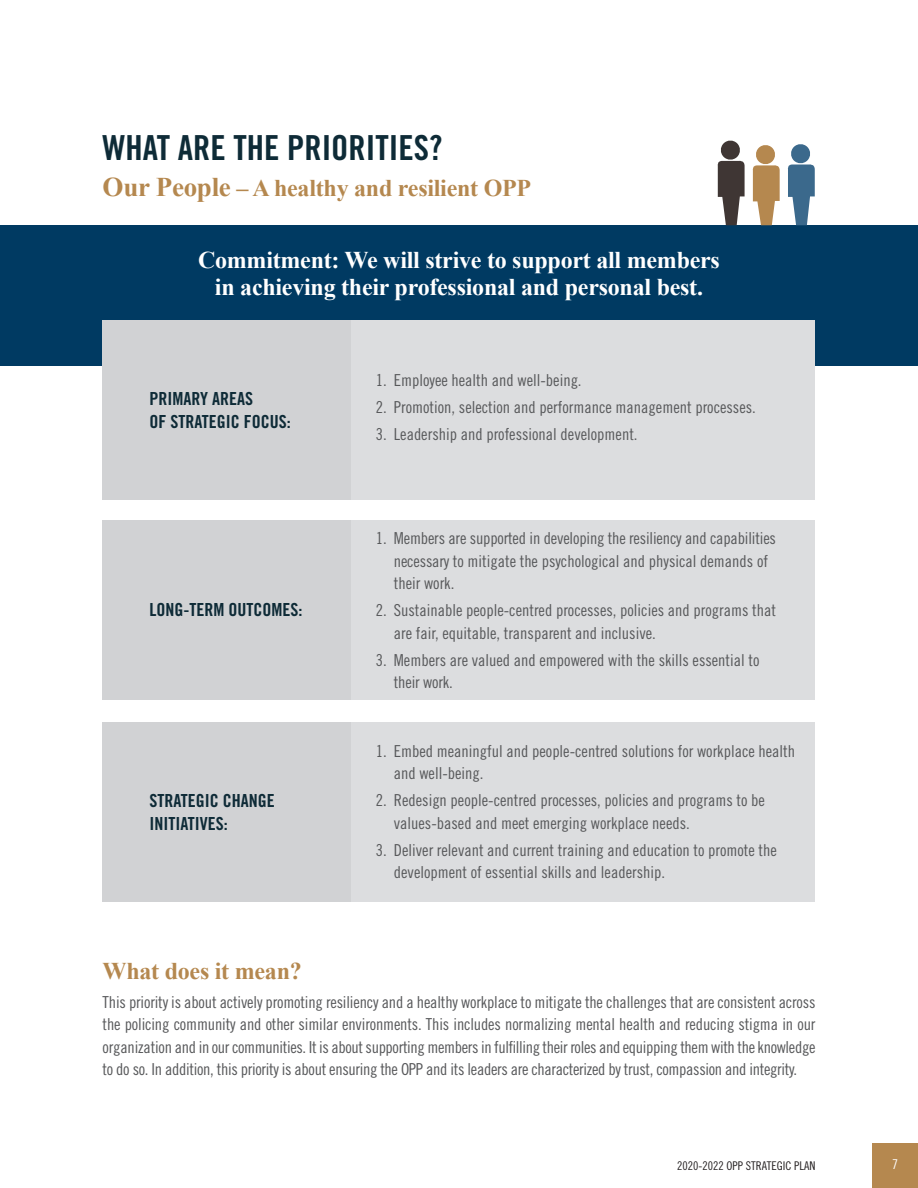
<style>
.page{position:relative;width:918px;height:1188px;background:#fff}
.page>*{position:absolute;margin:0;border:0;box-sizing:border-box;transform-origin:0 0}
.t1{font:34.5px "Trade Gothic LT Std Bd Cn 20";color:#0e2b37}
.Header_light{font:700 24px/27px "Times New Roman";letter-spacing:-.01em;color:#fff;text-align:center}
.Header_light-2{font:700 24px "Times New Roman";letter-spacing:-.01em;color:#b5884f}
.t2{font:18px/22.5px "Trade Gothic LT Std Bd Cn 20";color:#0e2b37}
.Text{font:16.5px/22.5px "Trade Gothic LT Std Cn 18";color:#57585a}
.Header_light-3{font:16.5px/22.5px "Trade Gothic LT Std Cn 18";letter-spacing:-.02em;color:#57585a;text-align:justify}
.t3{font:13.5px "Trade Gothic LT Std Cn 18";color:#fff}
.t4{font:12px "Trade Gothic LT Std Cn 18";color:#231f20}
.s1{font-size:27px}
</style>
<div class="page">
<div style="left:0;top:225px;width:918px;height:140px;background:#003a62"></div>
<div style="left:336px;top:320px;width:479px;height:180px;background:#dcdddf"></div>
<div style="left:336px;top:520px;width:479px;height:179px;background:#dcdddf"></div>
<div style="left:336px;top:722px;width:479px;height:179px;background:#dcdddf"></div>
<div style="left:103px;top:320px;width:248px;height:180px;background:#d1d2d4"></div>
<div style="left:103px;top:520px;width:248px;height:179px;background:#d1d2d4"></div>
<div style="left:103px;top:722px;width:248px;height:179px;background:#d1d2d4"></div>
<svg style="left:717px;top:140px;width:28px;height:85px"></svg>
<svg style="left:752px;top:145px;width:28px;height:80px"></svg>
<svg style="left:787px;top:144px;width:28px;height:81px"></svg>
<div style="left:872px;top:1143px;width:46px;height:45px;background:#b5884f"></div>
<p class="t1" style="left:103px;top:127px;width:341px">WHAT ARE THE PRIORITIES?</p>
<p class="Header_light-2" style="left:103px;top:171px;width:430px"><span class="s1">Our People</span> – A healthy and resilient OPP</p>
<p class="Header_light" style="left:198px;top:246px;width:523px">Commitment: We will strive to support all members in achieving their professional and personal best.</p>
<p class="t2" style="left:150px;top:387px;width:143px">PRIMARY AREAS<br>OF STRATEGIC FOCUS:</p>
<p class="t2" style="left:150px;top:598px;width:154px">LONG-TERM OUTCOMES:</p>
<p class="t2" style="left:150px;top:790px;width:127px">STRATEGIC CHANGE<br>INITIATIVES:</p>
<p class="Text" style="left:376px;top:369px;width:207px">1. Employee health and well-being.</p>
<p class="Text" style="left:376px;top:396px;width:382px">2. Promotion, selection and performance management processes.</p>
<p class="Text" style="left:376px;top:423px;width:263px">3. Leadership and professional development.</p>
<p class="Text" style="left:394px;top:527px;width:384px;text-indent:-18px">1. Members are supported in developing the resiliency and capabilities necessary to mitigate the psychological and physical demands of their work.</p>
<p class="Text" style="left:394px;top:599px;width:384px;text-indent:-18px">2. Sustainable people-centred processes, policies and programs that are fair, equitable, transparent and inclusive.</p>
<p class="Text" style="left:394px;top:649px;width:367px;text-indent:-18px">3. Members are valued and empowered with the skills essential to their work.</p>
<p class="Text" style="left:394px;top:739px;width:403px;text-indent:-18px">1. Embed meaningful and people-centred solutions for workplace health and well-being.</p>
<p class="Text" style="left:394px;top:789px;width:373px;text-indent:-18px">2. Redesign people-centred processes, policies and programs to be values-based and meet emerging workplace needs.</p>
<p class="Text" style="left:394px;top:838px;width:385px;text-indent:-18px">3. Deliver relevant and current training and education to promote the development of essential skills and leadership.</p>
<p class="Header_light-2" style="left:103px;top:954px;width:201px">What does it mean?</p>
<p class="Header_light-3" style="left:103px;top:990px;width:714px">This priority is about actively promoting resiliency and a healthy workplace to mitigate the challenges that are consistent across the policing community and other similar environments. This includes normalizing mental health and reducing stigma in our organization and in our communities. It is about supporting members in fulfilling their roles and equipping them with the knowledge to do so. In addition, this priority is about ensuring the OPP and its leaders are characterized by trust, compassion and integrity.</p>
<p class="t4" style="left:677px;top:1158px;width:140px">2020-2022 OPP STRATEGIC PLAN</p>
<p class="t3" style="left:892px;top:1156px;width:7px">7</p>
</div>
